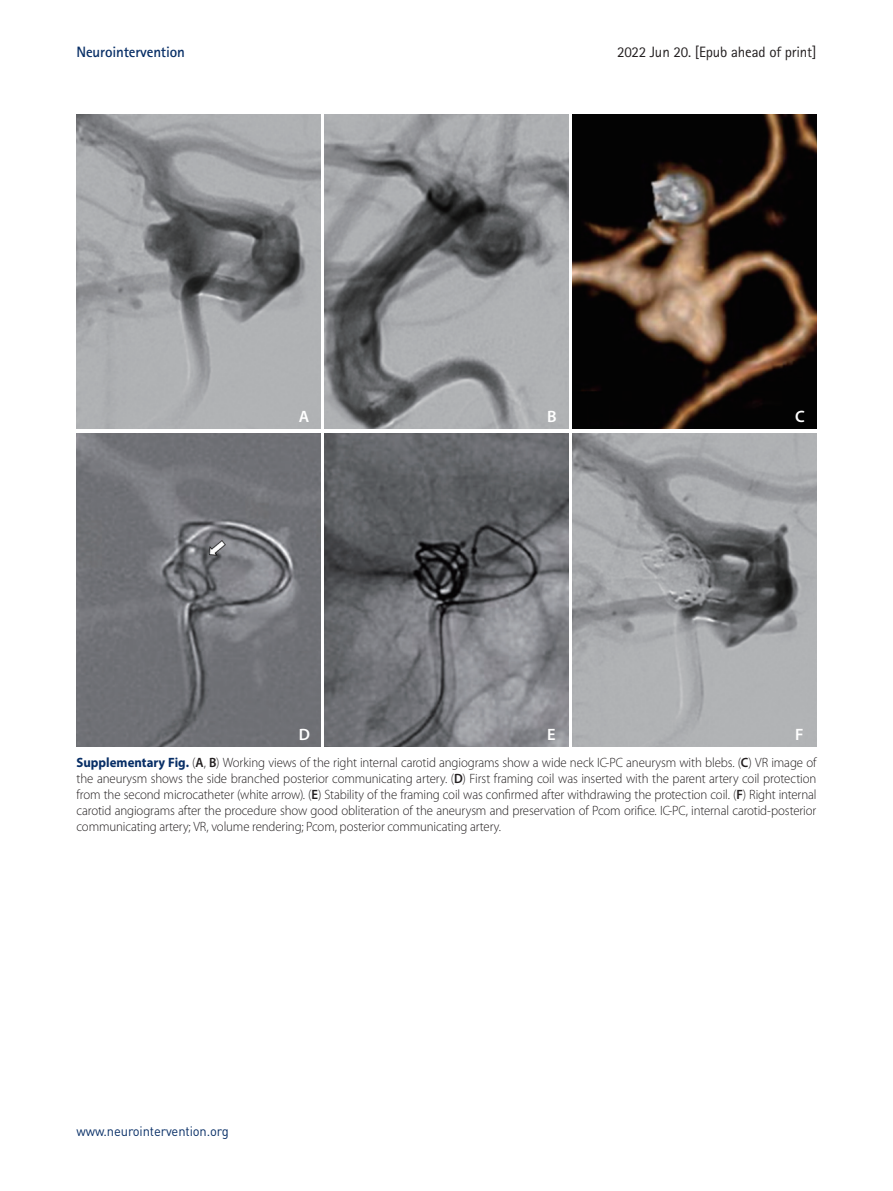
<style>
.page{position:relative;width:893px;height:1191px;background:#fff}
.page>*{position:absolute;margin:0;border:0;box-sizing:border-box;transform-origin:0 0}
.t1{font:600 16.5px "Myriad Pro";color:#fff}
.t2{font:15px "Rotis Sans Serif Std";letter-spacing:-.01em;color:#231f20}
.t3{font:700 15px "Rotis Sans Serif Std";letter-spacing:-.01em;color:#072e66}
.t4{font:300 13.5px/16.2px "Myriad Pro";letter-spacing:-.01em;color:#231f20;text-align:justify;scale:.95 1}
.t5{font:13.5px "DIN Pro";letter-spacing:-.01em;color:#072e66;scale:.96 1}
.s1{font-weight:700;color:#072e66}
.s2{font-weight:600}
</style>
<div class="page">
<img style="left:77px;top:115px;width:243px;height:313px">
<img style="left:573px;top:115px;width:243px;height:313px">
<img style="left:325px;top:115px;width:243px;height:313px">
<img style="left:77px;top:433px;width:243px;height:313px">
<img style="left:573px;top:433px;width:243px;height:313px">
<img style="left:325px;top:433px;width:243px;height:313px">
<p class="t3" style="left:77px;top:43px;width:110px">neurointervention</p>
<p class="t2" style="left:617px;top:43px;width:201px">2022 Jun 20. [Epub ahead of print]</p>
<p class="t1" style="left:299px;top:405px;width:12px">A</p>
<p class="t1" style="left:547px;top:405px;width:11px">B</p>
<p class="t1" style="left:795px;top:405px;width:11px">C</p>
<p class="t1" style="left:299px;top:723px;width:13px">D</p>
<p class="t1" style="left:547px;top:723px;width:10px">E</p>
<p class="t1" style="left:795px;top:723px;width:10px">F</p>
<p class="t4" style="left:77px;top:754px;width:780px"><span class="s1">Supplementary Fig.</span> (<span class="s2">A</span>, <span class="s2">B</span>) Working views of the right internal carotid angiograms show a wide neck IC-PC aneurysm with blebs. (<span class="s2">C</span>) VR image of the aneurysm shows the side branched posterior communicating artery. (<span class="s2">D</span>) First framing coil was inserted with the parent artery coil protection from the second microcatheter (white arrow). (<span class="s2">E</span>) Stability of the framing coil was confirmed after withdrawing the protection coil. (<span class="s2">F</span>) Right internal carotid angiograms after the procedure show good obliteration of the aneurysm and preservation of Pcom orifice. IC-PC, internal carotid-posterior communicating artery; VR, volume rendering; Pcom, posterior communicating artery.</p>
<p class="t5" style="left:77px;top:1122px;width:160px">www.neurointervention.org</p>
</div>
